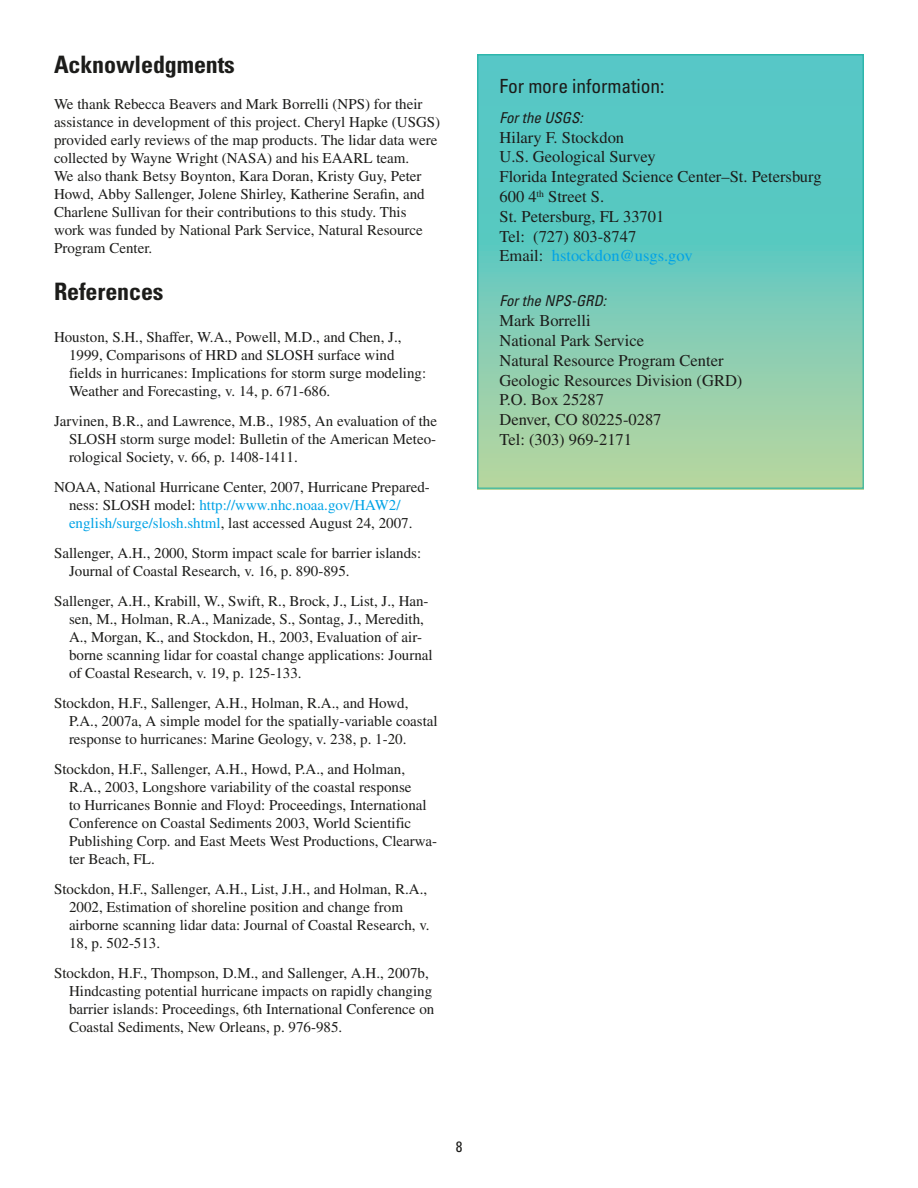
<style>
.page{position:relative;width:918px;height:1188px;background:#fff}
.page>*{position:absolute;margin:0;border:0;box-sizing:border-box;transform-origin:0 0}
.Heading_1{font:700 condensed 24px "Univers";letter-spacing:-.005em;color:#1c1c1a}
.Heading_3{font:condensed 19.5px "Univers";letter-spacing:-.005em;color:#1c1c1a}
.BodyNoIndent{font:16.5px/19.8px "Times";color:#1c1c1a}
.BodyNoIndent-2{font:16.5px "Times";color:#00a3e6}
.body_copy{font:15px/18px "Times";color:#1c1c1a}
.heading_4{font:italic condensed 15px "Univers";color:#1c1c1a}
.s1{color:#00a3e6}
.s2{color:#1c1c1a}
</style>
<div class="page">
<svg style="left:478px;top:57px;width:385px;height:433px;background:#76cbb8"></svg>
<div style="left:477px;top:54px;width:387px;height:435px;border:2px solid #19ae9f"></div>
<p class="Heading_1" style="left:54px;top:50px;width:182px">Acknowledgments</p>
<p class="body_copy" style="left:54px;top:95px;width:388px">We thank Rebecca Beavers and Mark Borrelli (NPS) for their assistance in development of this project. Cheryl Hapke (USGS) provided early reviews of the map products. The lidar data were collected by Wayne Wright (NASA) and his EAARL team.<br>We also thank Betsy Boynton, Kara Doran, Kristy Guy, Peter Howd, Abby Sallenger, Jolene Shirley, Katherine Serafin, and Charlene Sullivan for their contributions to this study. This work was funded by National Park Service, Natural Resource Program Center.</p>
<p class="Heading_1" style="left:54px;top:276px;width:111px">References</p>
<p class="body_copy" style="left:69px;top:327px;width:359px;text-indent:-15px">Houston, S.H., Shaffer, W.A., Powell, M.D., and Chen, J., 1999, Comparisons of HRD and SLOSH surface wind fields in hurricanes: Implications for storm surge modeling:<br>Weather and Forecasting, v. 14, p. 671-686.</p>
<p class="body_copy" style="left:69px;top:411px;width:370px;text-align:justify;text-indent:-15px">Jarvinen, B.R., and Lawrence, M.B., 1985, An evaluation of the SLOSH storm surge model: Bulletin of the American Meteo&shy;rological Society, v. 66, p. 1408-1411.</p>
<p class="body_copy" style="left:69px;top:477px;width:362px;text-indent:-15px">NOAA, National Hurricane Center, 2007, Hurricane Prepared&shy;ness: SLOSH model: <span class="s1">http://www.nhc.noaa.gov/HAW2/ english/surge/slosh.shtml</span>, last accessed August 24, 2007.</p>
<p class="body_copy" style="left:69px;top:543px;width:354px;text-indent:-15px">Sallenger, A.H., 2000, Storm impact scale for barrier islands:<br>Journal of Coastal Research, v. 16, p. 890-895.</p>
<p class="body_copy" style="left:69px;top:591px;width:365px;text-indent:-15px">Sallenger, A.H., Krabill, W., Swift, R., Brock, J., List, J., Han&shy;sen, M., Holman, R.A., Manizade, S., Sontag, J., Meredith, A., Morgan, K., and Stockdon, H., 2003, Evaluation of air&shy;borne scanning lidar for coastal change applications: Journal of Coastal Research, v. 19, p. 125-133.</p>
<p class="body_copy" style="left:69px;top:693px;width:370px;text-indent:-15px">Stockdon, H.F., Sallenger, A.H., Holman, R.A., and Howd,<br>P.A., 2007a, A simple model for the spatially-variable coastal response to hurricanes: Marine Geology, v. 238, p. 1-20.</p>
<p class="body_copy" style="left:69px;top:759px;width:370px;text-indent:-15px">Stockdon, H.F., Sallenger, A.H., Howd, P.A., and Holman, R.A., 2003, Longshore variability of the coastal response<br>to Hurricanes Bonnie and Floyd: Proceedings, International Conference on Coastal Sediments 2003, World Scientific Publishing Corp. and East Meets West Productions, Clearwa&shy;ter Beach, FL.</p>
<p class="body_copy" style="left:69px;top:879px;width:362px;text-indent:-15px">Stockdon, H.F., Sallenger, A.H., List, J.H., and Holman, R.A., 2002, Estimation of shoreline position and change from airborne scanning lidar data: Journal of Coastal Research, v.<br>18, p. 502-513.</p>
<p class="body_copy" style="left:69px;top:963px;width:367px;text-indent:-15px">Stockdon, H.F., Thompson, D.M., and Sallenger, A.H., 2007b, Hindcasting potential hurricane impacts on rapidly changing barrier islands: Proceedings, 6th International Conference on Coastal Sediments, New Orleans, p. 976-985.</p>
<p class="Heading_3" style="left:500px;top:74px;width:166px">For more information:</p>
<p class="heading_4" style="left:500px;top:108px;width:85px">For the USGS:</p>
<p class="BodyNoIndent" style="left:500px;top:127px;width:126px">Hilary F. Stockdon</p>
<p class="BodyNoIndent" style="left:500px;top:147px;width:158px">U.S. Geological Survey</p>
<p class="BodyNoIndent" style="left:500px;top:167px;width:324px">Florida Integrated Science Center–St. Petersburg</p>
<p class="BodyNoIndent" style="left:500px;top:187px;width:106px">600 4<sup>th</sup> Street S.</p>
<p class="BodyNoIndent" style="left:500px;top:206px;width:166px">St. Petersburg, FL 33701</p>
<p class="BodyNoIndent" style="left:500px;top:226px;width:138px">Tel: (727) 803-8747</p>
<p class="BodyNoIndent-2" style="left:500px;top:247px;width:195px"><span class="s2">Email:</span> hstockdon@usgs.gov</p>
<p class="heading_4" style="left:500px;top:292px;width:108px">For the NPS-GRD:</p>
<p class="BodyNoIndent" style="left:500px;top:311px;width:93px">Mark Borrelli</p>
<p class="BodyNoIndent" style="left:500px;top:331px;width:244px">National Park Service<br>Natural Resource Program Center<br>Geologic Resources Division (GRD)</p>
<p class="BodyNoIndent" style="left:500px;top:390px;width:164px">P.O. Box 25287<br>Denver, CO 80225-0287</p>
<p class="BodyNoIndent" style="left:500px;top:430px;width:134px">Tel: (303) 969-2171</p>
</div>
